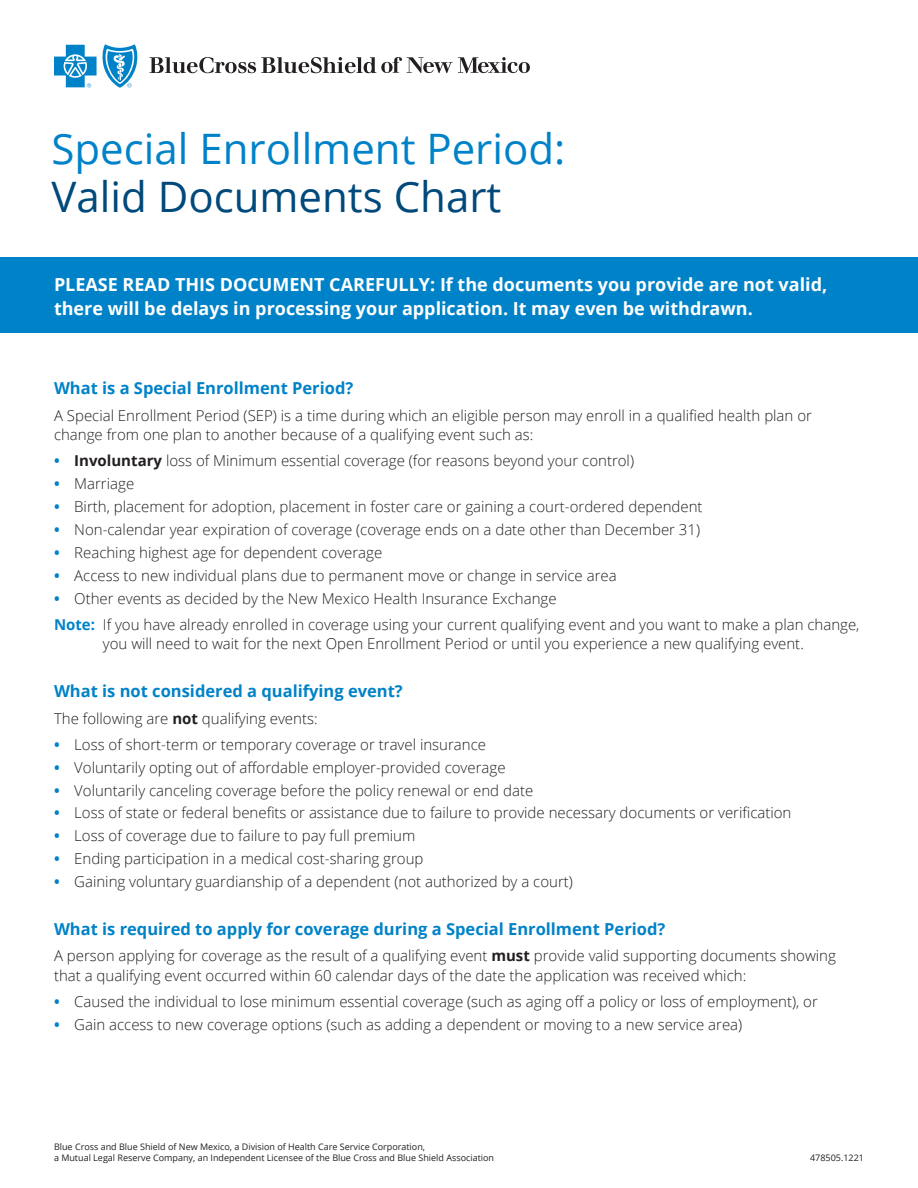
<style>
.page{position:relative;width:918px;height:1188px;background:#fff}
.page>*{position:absolute;margin:0;border:0;box-sizing:border-box;transform-origin:0 0}
.t1{font:42px "Open Sans";color:#0082c8}
.t2{font:42px "Open Sans";color:#00497b}
.t3{font:700 18px/24px "Open Sans";color:#fff}
.t4{font:700 16.5px "Open Sans";color:#0082c8}
.t5{font:300 15px/19.5px "Open Sans";color:#231f20}
.t6{font:9px/10.8px "Open Sans";color:#231f20}
.s1{font-weight:700;color:#0082c8}
.s2{font-weight:700}
</style>
<div class="page">
<svg style="left:149px;top:57px;width:381px;height:16px"></svg>
<svg style="left:54px;top:44px;width:84px;height:44px"></svg>
<div style="left:0;top:257px;width:918px;height:76px;background:#0082c8"></div>
<h1 class="t1" style="left:52px;top:120px;width:515px">Special Enrollment Period:</h1>
<h1 class="t2" style="left:52px;top:168px;width:451px">Valid Documents Chart</h1>
<p class="t3" style="left:54px;top:272px;width:775px">PLEASE READ THIS DOCUMENT CAREFULLY: If the documents you provide are not valid, there will be delays in processing your application. It may even be withdrawn.</p>
<p class="t4" style="left:54px;top:377px;width:301px">What is a Special Enrollment Period?</p>
<p class="t5" style="left:54px;top:405px;width:759px">A Special Enrollment Period (SEP) is a time during which an eligible person may enroll in a qualified health plan or change from one plan to another because of a qualifying event such as:</p>
<p class="t5" style="left:54px;top:451px;width:582px"><span class="s1">•</span> <span class="s2">Involuntary</span> loss of Minimum essential coverage (for reasons beyond your control)</p>
<p class="t5" style="left:54px;top:474px;width:82px"><span class="s1">•</span> Marriage</p>
<p class="t5" style="left:54px;top:496px;width:650px"><span class="s1">•</span> Birth, placement for adoption, placement in foster care or gaining a court-ordered dependent</p>
<p class="t5" style="left:54px;top:519px;width:648px"><span class="s1">•</span> Non-calendar year expiration of coverage (coverage ends on a date other than December 31)</p>
<p class="t5" style="left:54px;top:542px;width:330px"><span class="s1">•</span> Reaching highest age for dependent coverage</p>
<p class="t5" style="left:54px;top:565px;width:564px"><span class="s1">•</span> Access to new individual plans due to permanent move or change in service area</p>
<p class="t5" style="left:54px;top:585px;width:807px;line-height:26.2px"><span class="s1">•</span> Other events as decided by the New Mexico Health Insurance Exchange<br><span class="s1">Note:</span> If you have already enrolled in coverage using your current qualifying event and you want to make a plan change,</p>
<p class="t5" style="left:103px;top:634px;width:702px">you will need to wait for the next Open Enrollment Period or until you experience a new qualifying event.</p>
<p class="t4" style="left:54px;top:680px;width:350px">What is not considered a qualifying event?</p>
<p class="t5" style="left:54px;top:708px;width:265px">The following are <span class="s2">not</span> qualifying events:</p>
<p class="t5" style="left:54px;top:734px;width:434px"><span class="s1">•</span> Loss of short-term or temporary coverage or travel insurance</p>
<p class="t5" style="left:54px;top:757px;width:453px"><span class="s1">•</span> Voluntarily opting out of affordable employer-provided coverage</p>
<p class="t5" style="left:54px;top:780px;width:481px"><span class="s1">•</span> Voluntarily canceling coverage before the policy renewal or end date</p>
<p class="t5" style="left:54px;top:803px;width:739px"><span class="s1">•</span> Loss of state or federal benefits or assistance due to failure to provide necessary documents or verification</p>
<p class="t5" style="left:54px;top:826px;width:363px"><span class="s1">•</span> Loss of coverage due to failure to pay full premium</p>
<p class="t5" style="left:54px;top:849px;width:371px"><span class="s1">•</span> Ending participation in a medical cost-sharing group</p>
<p class="t5" style="left:54px;top:872px;width:520px"><span class="s1">•</span> Gaining voluntary guardianship of a dependent (not authorized by a court)</p>
<p class="t4" style="left:54px;top:917px;width:613px">What is required to apply for coverage during a Special Enrollment Period?</p>
<p class="t5" style="left:54px;top:946px;width:783px">A person applying for coverage as the result of a qualifying event <span class="s2">must</span> provide valid supporting documents showing that a qualifying event occurred within 60 calendar days of the date the application was received which:</p>
<p class="t5" style="left:54px;top:992px;width:765px"><span class="s1">•</span> Caused the individual to lose minimum essential coverage (such as aging off a policy or loss of employment), or</p>
<p class="t5" style="left:54px;top:1014px;width:690px"><span class="s1">•</span> Gain access to new coverage options (such as adding a dependent or moving to a new service area)</p>
<p class="t6" style="left:54px;top:1141px;width:442px">Blue Cross and Blue Shield of New Mexico, a Division of Health Care Service Corporation,<br>a Mutual Legal Reserve Company, an Independent Licensee of the Blue Cross and Blue Shield Association</p>
<p class="t6" style="left:810px;top:1152px;width:55px">478505.1221</p>
</div>
